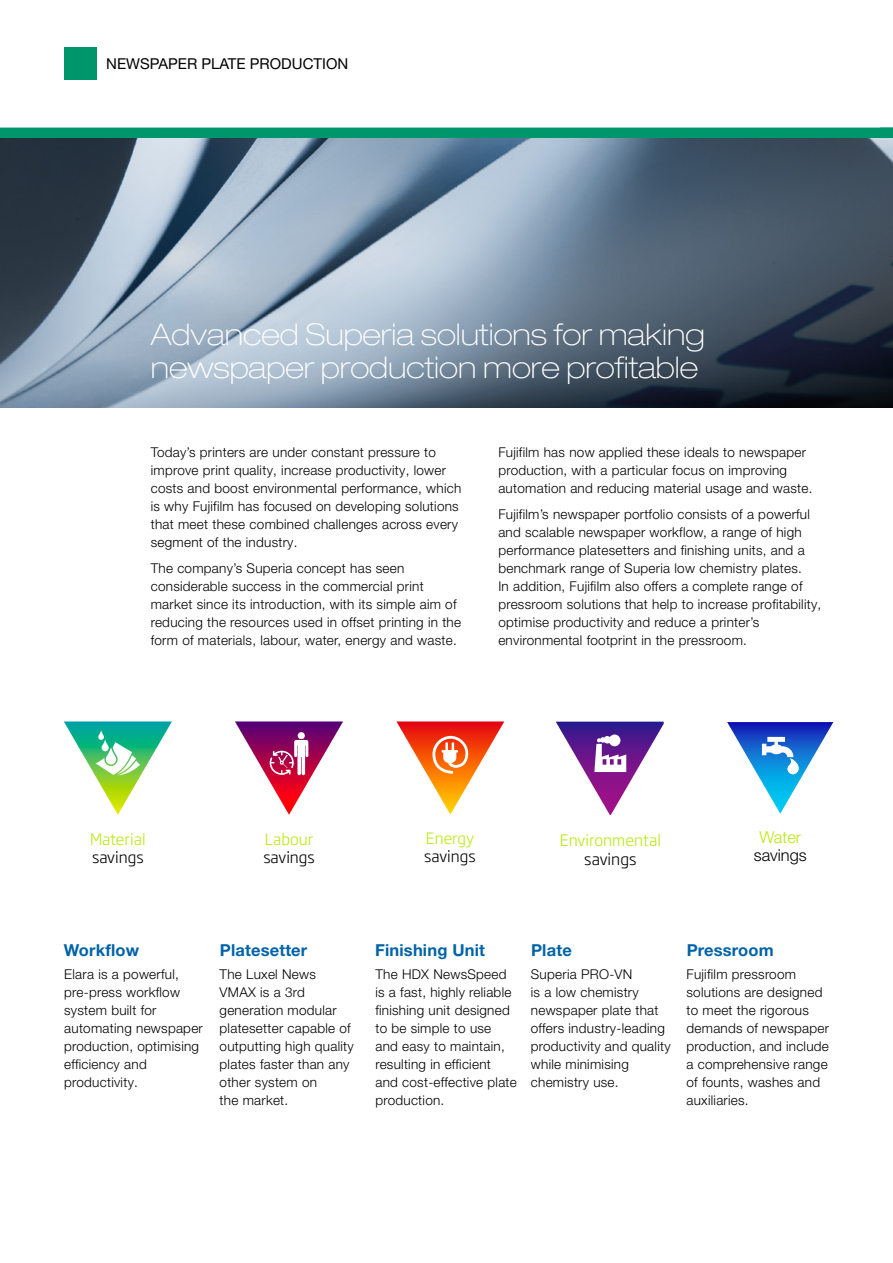
<style>
.page{position:relative;width:893px;height:1263px;background:#fff}
.page>*{position:absolute;margin:0;border:0;box-sizing:border-box;transform-origin:0 0}
.Page_-_header{font:100 expanded 30px/33px "Helvetica Neue LT Pro";color:#fff}
.Page_-_para_heading{font:700 16.5px "Helvetica Neue LT Pro";letter-spacing:.01em;color:#0063a8}
.Content_-_descriptio{font:300 16.5px/18.3px "Helvetica Neue LT Pro";color:#000;text-align:center}
.t1{font:300 15.6px "Soho Gothic Pro";color:#b9e910}
.t2{font:300 15.6px "Soho Gothic Pro";color:#000}
.t3{font:300 15.45px "Soho Gothic Pro";color:#000}
.t4{font:300 15.45px "Soho Gothic Pro";color:#b9e910}
.t5{font:15px "Helvetica Neue LT Pro";color:#000}
.Page_-_body_text{font:300 13.5px/18px "Helvetica Neue LT Pro";letter-spacing:.02em;color:#000}
.s1{color:#b9e910}
</style>
<div class="page">
<div style="left:0;top:128px;width:893px;height:10px;background:#00966c"></div>
<img style="left:0;top:138px;width:893px;height:270px">
<div style="left:64px;top:47px;width:33px;height:33px;background:#00966c"></div>
<svg style="left:235px;top:721px;width:108px;height:94px"></svg>
<svg style="left:64px;top:721px;width:108px;height:94px"></svg>
<svg style="left:396px;top:721px;width:108px;height:93px"></svg>
<svg style="left:556px;top:722px;width:108px;height:93px"></svg>
<svg style="left:727px;top:722px;width:106px;height:92px"></svg>
<p class="t5" style="left:106px;top:55px;width:243px">NEWSPAPER PLATE PRODUCTION</p>
<p class="Page_-_header" style="left:151px;top:317px;width:555px">Advanced Superia solutions for making newspaper production more profitable</p>
<p class="Page_-_body_text" style="left:151px;top:443px;width:312px">Today’s printers are under constant pressure to improve print quality, increase productivity, lower costs and boost environmental performance, which is why Fujifilm has focused on developing solutions that meet these combined challenges across every segment of the industry.</p>
<p class="Page_-_body_text" style="left:151px;top:559px;width:312px">The company’s Superia concept has seen considerable success in the commercial print market since its introduction, with its simple aim of reducing the resources used in offset printing in the form of materials, labour, water, energy and waste.</p>
<p class="Page_-_body_text" style="left:498px;top:443px;width:316px">Fujifilm has now applied these ideals to newspaper production, with a particular focus on improving automation and reducing material usage and waste.</p>
<p class="Page_-_body_text" style="left:498px;top:505px;width:324px">Fujifilm’s newspaper portfolio consists of a powerful and scalable newspaper workflow, a range of high performance platesetters and finishing units, and a benchmark range of Superia low chemistry plates.<br>In addition, Fujifilm also offers a complete range of pressroom solutions that help to increase profitability, optimise productivity and reduce a printer’s environmental footprint in the pressroom.</p>
<p class="t4" style="left:90px;top:827px;width:57px">Material</p>
<p class="t3" style="left:92px;top:845px;width:53px">savings</p>
<p class="Page_-_para_heading" style="left:64px;top:939px;width:77px">Workflow</p>
<p class="t4" style="left:265px;top:827px;width:50px">Labour</p>
<p class="t3" style="left:263px;top:845px;width:53px">savings</p>
<p class="Page_-_para_heading" style="left:220px;top:939px;width:89px">Platesetter</p>
<p class="t4" style="left:426px;top:826px;width:50px">Energy</p>
<p class="t3" style="left:424px;top:844px;width:53px">savings</p>
<p class="Page_-_para_heading" style="left:375px;top:939px;width:111px">Finishing Unit</p>
<p class="t1" style="left:560px;top:828px;width:103px">Environmental</p>
<p class="t2" style="left:584px;top:847px;width:54px">savings</p>
<p class="Content_-_descriptio" style="left:754px;top:827px;width:55px"><span class="s1">Water </span>savings</p>
<p class="Page_-_para_heading" style="left:531px;top:939px;width:42px">Plate</p>
<p class="Page_-_para_heading" style="left:687px;top:939px;width:88px">Pressroom</p>
<p class="Page_-_body_text" style="left:64px;top:964px;width:140px">Elara is a powerful, pre-press workflow system built for automating newspaper production, optimising efficiency and productivity.</p>
<p class="Page_-_body_text" style="left:220px;top:964px;width:136px">The Luxel News<br>VMAX is a 3rd generation modular platesetter capable of outputting high quality plates faster than any other system on<br>the market.</p>
<p class="Page_-_body_text" style="left:375px;top:964px;width:143px">The HDX NewsSpeed is a fast, highly reliable finishing unit designed to be simple to use and easy to maintain, resulting in efficient<br>and cost-effective plate production.</p>
<p class="Page_-_body_text" style="left:531px;top:964px;width:141px">Superia PRO-VN<br>is a low chemistry newspaper plate that offers industry-leading productivity and quality while minimising chemistry use.</p>
<p class="Page_-_body_text" style="left:686px;top:964px;width:144px">Fujifilm pressroom solutions are designed to meet the rigorous demands of newspaper production, and include a comprehensive range of founts, washes and auxiliaries.</p>
</div>
